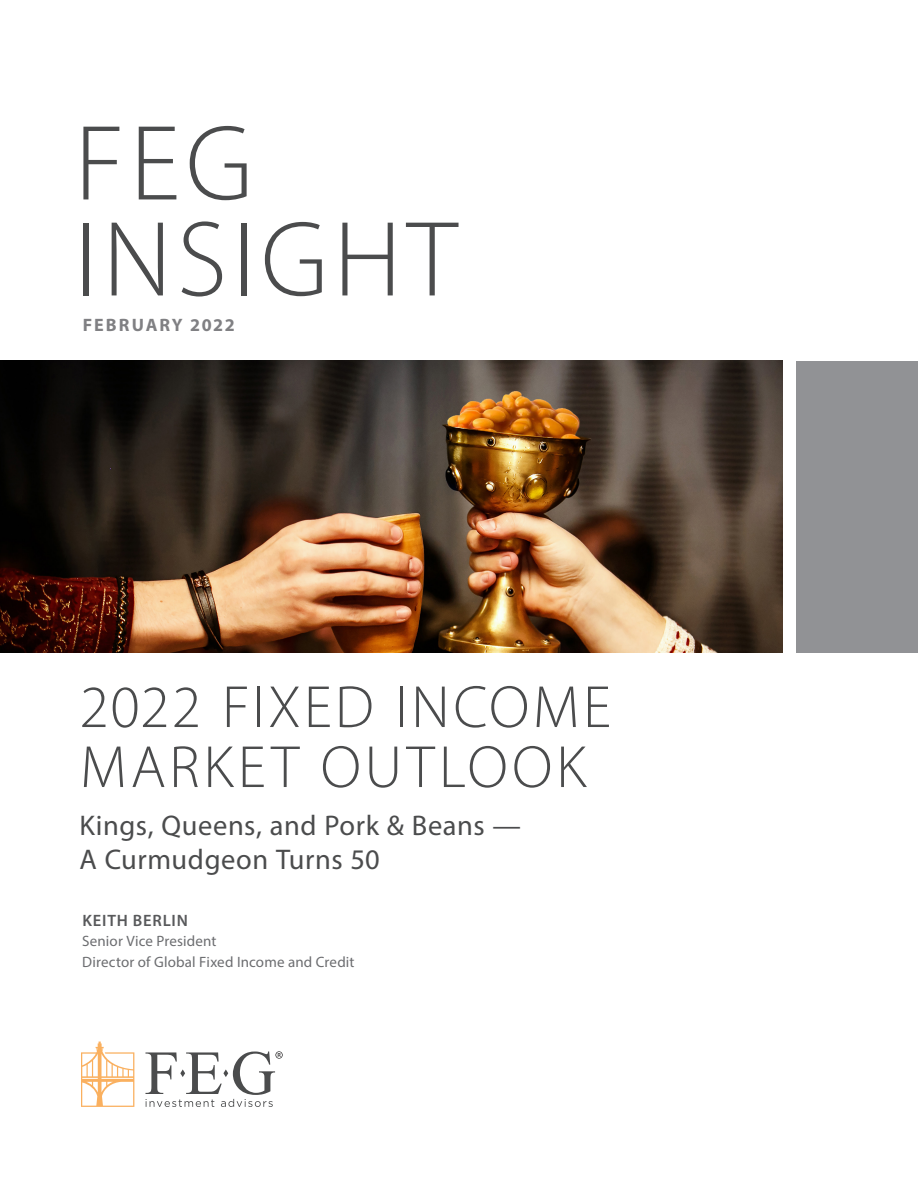
<style>
.page{position:relative;width:918px;height:1188px;background:#fff}
.page>*{position:absolute;margin:0;border:0;box-sizing:border-box;transform-origin:0 0}
.t1{font:300 108px "Myriad Pro";letter-spacing:.05em;color:#4b4c4d}
.t2{font:300 60px/60px "Myriad Pro";letter-spacing:.06em;color:#4b4c4d}
.t3{font:28.5px/34.2px "Myriad Pro";letter-spacing:.02em;color:#4b4c4d}
.t4{font:700 18px "Myriad Pro";letter-spacing:.1em;color:#808083}
.t5{font:600 16.5px "Myriad Pro";letter-spacing:.05em;color:#58595b}
.t6{font:15px/20.2px "Myriad Pro";letter-spacing:.01em;color:#6c6d70}
</style>
<div class="page">
<svg style="left:81px;top:1042px;width:53px;height:65px"></svg>
<svg style="left:145px;top:1051px;width:138px;height:56px"></svg>
<img style="left:0;top:361px;width:783px;height:291px">
<div style="left:796px;top:361px;width:122px;height:291px;background:#919295"></div>
<p class="t1" style="left:75px;top:98px;width:180px">FEG</p>
<p class="t1" style="left:75px;top:194px;width:384px">INSIGHT</p>
<p class="t4" style="left:83px;top:313px;width:154px">FEBRUARY 2022</p>
<p class="t2" style="left:80px;top:676px;width:533px">2022 FIXED INCOME<br>MARKET OUTLOOK</p>
<p class="t3" style="left:80px;top:808px;width:443px">Kings, Queens, and Pork &amp; Beans —<br>A Curmudgeon Turns 50</p>
<p class="t5" style="left:82px;top:910px;width:107px">KEITH BERLIN</p>
<p class="t6" style="left:82px;top:931px;width:274px">Senior Vice President<br>Director of Global Fixed Income and Credit</p>
</div>
